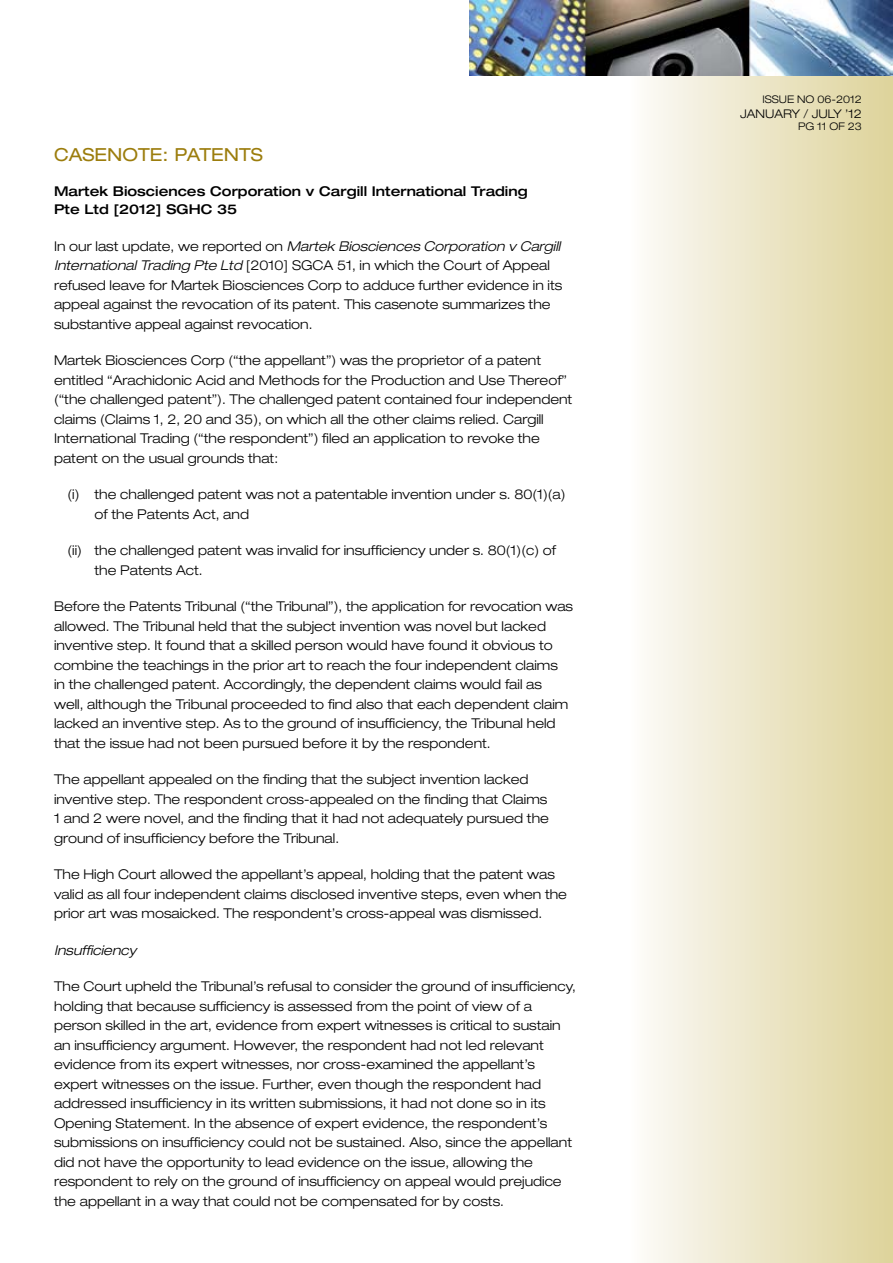
<style>
.page{position:relative;width:893px;height:1263px;background:#fff}
.page>*{position:absolute;margin:0;border:0;box-sizing:border-box;transform-origin:0 0}
.t1{font:expanded 18px "Helvetica Neue";color:#9c7d0d}
.t2{font:300 expanded 13.5px/19.5px "Helvetica Neue";color:#000}
.t3{font:500 expanded 13.5px/18px "Helvetica Neue";color:#000}
.t4{font:italic 300 expanded 13.5px "Helvetica Neue";color:#000}
.t5{font:300 expanded 12px "Helvetica Neue";color:#000}
.t6{font:300 expanded 10.5px "Helvetica Neue";color:#000}
.s1{font-style:italic}
</style>
<div class="page">
<svg style="left:646px;top:76px;width:246px;height:1186px;background:#ece5c7"></svg>
<img style="left:469px;top:0;width:424px;height:76px">
<h1 class="t1" style="left:54px;top:144px;width:210px">CASENOTE: PATENTS</h1>
<p class="t3" style="left:54px;top:182px;width:475px">Martek Biosciences Corporation v Cargill International Trading<br>Pte Ltd [2012] SGHC 35</p>
<p class="t2" style="left:54px;top:236px;width:510px">In our last update, we reported on <span class="s1">Martek Biosciences Corporation v Cargill International Trading Pte Ltd</span> [2010] SGCA 51, in which the Court of Appeal refused leave for Martek Biosciences Corp to adduce further evidence in its appeal against the revocation of its patent. This casenote summarizes the substantive appeal against revocation.</p>
<p class="t2" style="left:54px;top:351px;width:520px">Martek Biosciences Corp (“the appellant”) was the proprietor of a patent entitled “Arachidonic Acid and Methods for the Production and Use Thereof” (“the challenged patent”). The challenged patent contained four independent claims (Claims 1, 2, 20 and 35), on which all the other claims relied. Cargill International Trading (“the respondent”) filed an application to revoke the patent on the usual grounds that:</p>
<p class="t2" style="left:94px;top:485px;width:473px;text-indent:-27px">(i) the challenged patent was not a patentable invention under s. 80(1)(a) of the Patents Act, and</p>
<p class="t2" style="left:94px;top:541px;width:463px;text-indent:-27px">(ii) the challenged patent was invalid for insufficiency under s. 80(1)(c) of the Patents Act.</p>
<p class="t2" style="left:54px;top:597px;width:521px">Before the Patents Tribunal (“the Tribunal”), the application for revocation was allowed. The Tribunal held that the subject invention was novel but lacked inventive step. It found that a skilled person would have found it obvious to combine the teachings in the prior art to reach the four independent claims<br>in the challenged patent. Accordingly, the dependent claims would fail as well, although the Tribunal proceeded to find also that each dependent claim lacked an inventive step. As to the ground of insufficiency, the Tribunal held that the issue had not been pursued before it by the respondent.</p>
<p class="t2" style="left:54px;top:770px;width:496px">The appellant appealed on the finding that the subject invention lacked inventive step. The respondent cross-appealed on the finding that Claims 1 and 2 were novel, and the finding that it had not adequately pursued the ground of insufficiency before the Tribunal.</p>
<p class="t2" style="left:54px;top:865px;width:515px">The High Court allowed the appellant’s appeal, holding that the patent was valid as all four independent claims disclosed inventive steps, even when the prior art was mosaicked. The respondent’s cross-appeal was dismissed.</p>
<p class="t4" style="left:54px;top:942px;width:84px">Insufficiency</p>
<p class="t2" style="left:54px;top:977px;width:523px">The Court upheld the Tribunal’s refusal to consider the ground of insufficiency, holding that because sufficiency is assessed from the point of view of a person skilled in the art, evidence from expert witnesses is critical to sustain an insufficiency argument. However, the respondent had not led relevant evidence from its expert witnesses, nor cross-examined the appellant’s expert witnesses on the issue. Further, even though the respondent had addressed insufficiency in its written submissions, it had not done so in its Opening Statement. In the absence of expert evidence, the respondent’s submissions on insufficiency could not be sustained. Also, since the appellant did not have the opportunity to lead evidence on the issue, allowing the respondent to rely on the ground of insufficiency on appeal would prejudice the appellant in a way that could not be compensated for by costs.</p>
<p class="t6" style="left:762px;top:93px;width:101px">ISSUE NO 06-2012</p>
<p class="t5" style="left:740px;top:106px;width:123px">JANUARY / JULY ’12</p>
<p class="t6" style="left:798px;top:120px;width:65px">PG 11 OF 23</p>
</div>
